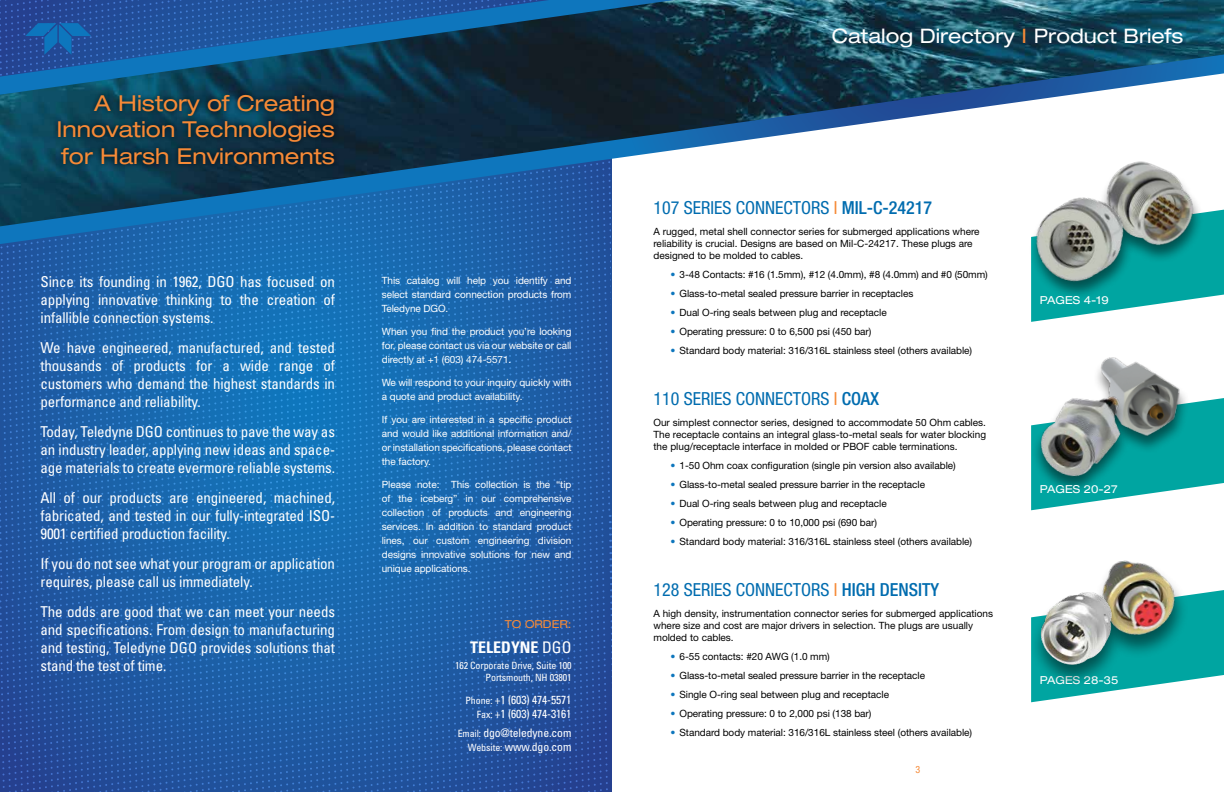
<style>
.page{position:relative;width:1224px;height:792px;background:#fff}
.page>*{position:absolute;margin:0;border:0;box-sizing:border-box;transform-origin:0 0}
.t1{font:expanded 22px/26.4px "Helvetica Neue";color:#f68a37;text-align:justify}
.t2{font:expanded 20px "Helvetica Neue";color:#fff}
.t3{font:condensed 18px "Helvetica Neue";color:#006caf}
.t4{font:700 condensed 16px "Univers LT Std";color:#fff}
.t5{font:condensed 15px/18px "Univers LT Std";letter-spacing:-.01em;color:#fff;text-align:justify}
.t6{font:condensed 11.7px/14px "Univers LT Std";letter-spacing:-.01em;color:#fff;text-align:right}
.t7{font:expanded 11px "Helvetica Neue";color:#fff}
.t8{font:expanded 11px "Helvetica Neue";color:#f68a37}
.t9{font:10px/12px "Helvetica Neue";letter-spacing:-.005em;color:#000}
.t10{font:10px/14px "Helvetica Neue";letter-spacing:-.005em;color:#fff;text-align:justify}
.t11{font:condensed 10px/12px "Univers LT Std";letter-spacing:-.01em;color:#fff;text-align:right}
.t12{font:condensed 10px "Helvetica Neue";color:#f68a37}
.s1{font-weight:400}
.s2{font-size:10px}
.s3{color:#f68a37}
.s4{font-weight:500}
.s5{color:#0d76bd}
</style>
<div class="page">
<svg style="left:0;top:244px;width:612px;height:548px;background:#1d61aa"></svg>
<svg style="left:1031px;top:255px;width:193px;height:67px"></svg>
<svg style="left:1145px;top:398px;width:79px;height:97px;background:#1fb0ac"></svg>
<svg style="left:1031px;top:590px;width:193px;height:112px"></svg>
<svg style="left:0;top:226px;width:612px;height:18px;background:#1b66ae"></svg>
<img style="left:0;top:0;width:1224px;height:226px">
<div style="left:53px;top:89px;width:287px;height:81px;background:#000;opacity:.75"></div>
<div style="left:1099px;top:162px;width:105px;height:102px;background:#00a5a1"></div>
<img style="left:1065px;top:148px;width:159px;height:107px">
<img style="left:992px;top:174px;width:183px;height:126px">
<div style="left:1093px;top:357px;width:97px;height:97px;background:#000;opacity:.5"></div>
<img style="left:1145px;top:357px;width:62px;height:89px">
<img style="left:1031px;top:357px;width:114px;height:154px">
<img style="left:1105px;top:560px;width:85px;height:97px">
<div style="left:1030px;top:592px;width:95px;height:96px;background:#000;opacity:.5"></div>
<img style="left:1034px;top:581px;width:93px;height:103px">
<h1 class="t1" style="left:56px;top:90px;width:280px;text-indent:38px">A History of Creating Innovation Technologies for Harsh Environments</h1>
<h3 class="t5" style="left:40px;top:272px;width:296px">Since its founding in 1962, DGO has focused on applying innovative thinking to the creation of infallible connection systems.</h3>
<h3 class="t5" style="left:40px;top:338px;width:296px">We have engineered, manufactured, and tested thousands of products for a wide range of customers who demand the highest standards in performance and reliability.</h3>
<h3 class="t5" style="left:40px;top:422px;width:296px">Today, Teledyne DGO continues to pave the way as an industry leader, applying new ideas and space&shy;age materials to create evermore reliable systems.</h3>
<h3 class="t5" style="left:40px;top:488px;width:296px">All of our products are engineered, machined, fabricated, and tested in our fully-integrated ISO-9001 certified production facility.</h3>
<h3 class="t5" style="left:40px;top:554px;width:296px">If you do not see what your program or application requires, please call us immediately.</h3>
<h3 class="t5" style="left:40px;top:602px;width:296px">The odds are good that we can meet your needs and specifications. From design to manufacturing and testing, Teledyne DGO provides solutions that stand the test of time.</h3>
<p class="t10" style="left:382px;top:273px;width:191px">This catalog will help you identify and select standard connection products from Teledyne DGO.</p>
<p class="t10" style="left:382px;top:324px;width:191px">When you find the product you’re looking for, please contact us via our website or call directly at +1 (603) 474-5571.</p>
<p class="t10" style="left:382px;top:375px;width:191px">We will respond to your inquiry quickly with a quote and product availability.</p>
<p class="t10" style="left:382px;top:412px;width:191px">If you are interested in a specific product and would like additional information and/ or installation specifications, please contact the factory.</p>
<p class="t10" style="left:382px;top:477px;width:191px">Please note: This collection is the “tip of the iceberg” in our comprehensive collection of products and engineering services. In addition to standard product lines, our custom engineering division designs innovative solutions for new and unique applications.</p>
<p class="t8" style="left:505px;top:617px;width:68px">TO ORDER:</p>
<h3 class="t4" style="left:470px;top:638px;width:103px">TELEDYNE <span class="s1">DGO</span></h3>
<p class="t11" style="left:455px;top:660px;width:118px">162 Corporate Drive, Suite 100<br>Portsmouth, NH 03801</p>
<p class="t6" style="left:465px;top:693px;width:108px"><span class="s2">Phone:</span> +1 (603) 474-5571<br><span class="s2">Fax:</span> +1 (603) 474-3161</p>
<p class="t6" style="left:458px;top:726px;width:115px"><span class="s2">Email:</span> dgo@teledyne.com<br><span class="s2">Website:</span> www.dgo.com</p>
<h2 class="t2" style="left:832px;top:23px;width:353px">Catalog Directory <span class="s3">I</span> Product Briefs</h2>
<h3 class="t3" style="left:654px;top:197px;width:280px">107 SERIES CONNECTORS <span class="s3">I</span> <span class="s4">Mil-C-24217</span></h3>
<p class="t9" style="left:654px;top:225px;width:328px">A rugged, metal shell connector series for submerged applications where reliability is crucial. Designs are based on Mil-C-24217. These plugs are designed to be molded to cables.</p>
<p class="t9" style="left:670px;top:268px;width:319px"><span class="s5">•</span> 3-48 Contacts: #16 (1.5mm), #12 (4.0mm), #8 (4.0mm) and #0 (50mm)</p>
<p class="t9" style="left:670px;top:287px;width:244px"><span class="s5">•</span> Glass-to-metal sealed pressure barrier in receptacles</p>
<p class="t9" style="left:670px;top:306px;width:218px"><span class="s5">•</span> Dual O-ring seals between plug and receptacle</p>
<p class="t9" style="left:670px;top:325px;width:203px"><span class="s5">•</span> Operating pressure: 0 to 6,500 psi (450 bar)</p>
<p class="t9" style="left:670px;top:344px;width:303px"><span class="s5">•</span> Standard body material: 316/316L stainless steel (others available)</p>
<h3 class="t3" style="left:654px;top:388px;width:227px">110 SERIES CONNECTORS <span class="s3">I</span> <span class="s4">COAX</span></h3>
<p class="t9" style="left:654px;top:416px;width:334px;text-align:justify">Our simplest connector series, designed to accommodate 50 Ohm cables.<br>The receptacle contains an integral glass-to-metal seals for water blocking the plug/receptacle interface in molded or PBOF cable terminations.</p>
<p class="t9" style="left:670px;top:459px;width:287px"><span class="s5">•</span> 1-50 Ohm coax configuration (single pin version also available)</p>
<p class="t9" style="left:670px;top:478px;width:256px"><span class="s5">•</span> Glass-to-metal sealed pressure barrier in the receptacle</p>
<p class="t9" style="left:670px;top:497px;width:218px"><span class="s5">•</span> Dual O-ring seals between plug and receptacle</p>
<p class="t9" style="left:670px;top:516px;width:208px"><span class="s5">•</span> Operating pressure: 0 to 10,000 psi (690 bar)</p>
<p class="t9" style="left:670px;top:535px;width:303px"><span class="s5">•</span> Standard body material: 316/316L stainless steel (others available)</p>
<h3 class="t3" style="left:654px;top:579px;width:287px">128 SERIES CONNECTORS <span class="s3">I</span> <span class="s4">HIGH DENSITY</span></h3>
<p class="t9" style="left:654px;top:607px;width:341px">A high density, instrumentation connector series for submerged applications where size and cost are major drivers in selection. The plugs are usually molded to cables.</p>
<p class="t9" style="left:670px;top:650px;width:161px"><span class="s5">•</span> 6-55 contacts: #20 AWG (1.0 mm)</p>
<p class="t9" style="left:670px;top:669px;width:256px"><span class="s5">•</span> Glass-to-metal sealed pressure barrier in the receptacle</p>
<p class="t9" style="left:670px;top:688px;width:220px"><span class="s5">•</span> Single O-ring seal between plug and receptacle</p>
<p class="t9" style="left:670px;top:707px;width:203px"><span class="s5">•</span> Operating pressure: 0 to 2,000 psi (138 bar)</p>
<p class="t9" style="left:670px;top:726px;width:303px"><span class="s5">•</span> Standard body material: 316/316L stainless steel (others available)</p>
<p class="t12" style="left:916px;top:764px;width:6px">3</p>
<p class="t7" style="left:1040px;top:293px;width:71px">Pages 4-19</p>
<p class="t7" style="left:1040px;top:483px;width:80px">Pages 20-27</p>
<p class="t7" style="left:1040px;top:674px;width:80px">Pages 28-35</p>
</div>
